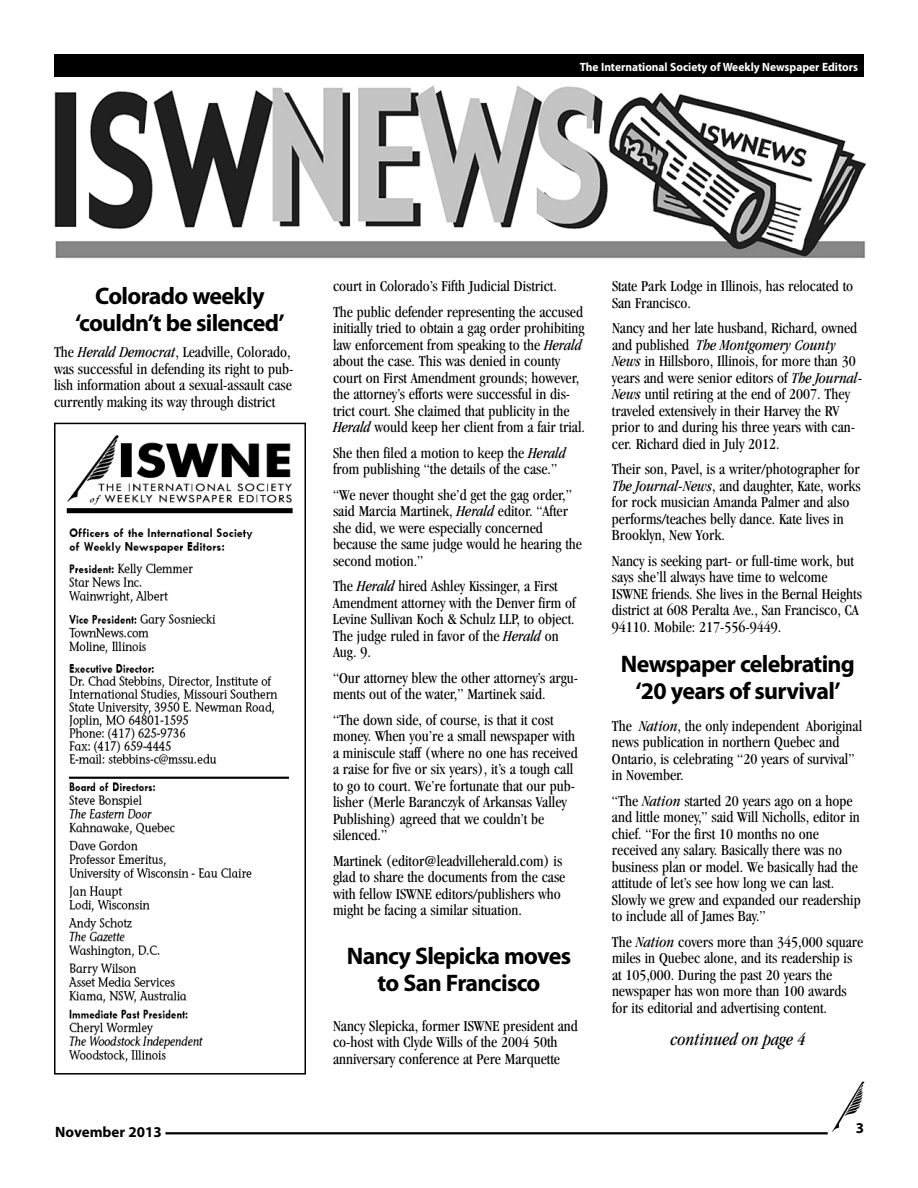
<style>
.page{position:relative;width:918px;height:1188px;background:#fff}
.page>*{position:absolute;margin:0;border:0;box-sizing:border-box;transform-origin:0 0}
.t1{font:700 24px/27px "Myriad Pro";letter-spacing:-.03em;color:#000;text-align:center}
.t2{font:italic condensed 18px "Garamond";color:#000}
.t3{font:condensed 15.75px/16.5px "Garamond";color:#000}
.t4{font:700 15px "Myriad Pro";color:#000}
.t5{font:700 12px "Myriad Pro";color:#fff;scale:.95 1}
.s1{font-style:italic}
</style>
<div class="page">
<img style="left:832px;top:1081px;width:33px;height:51px">
<hr style="left:165px;top:1132px;width:663px;height:2px;background:#000">
<div style="left:54px;top:54px;width:810px;height:22px;background:#000"></div>
<img style="left:66px;top:435px;width:227px;height:628px">
<div style="left:54px;top:423px;width:252px;height:652px;border:2px solid #000"></div>
<img style="left:54px;top:85px;width:812px;height:173px">
<p class="t5" style="left:580px;top:63px;width:294px">The International Society of Weekly Newspaper Editors</p>
<h1 class="t1" style="left:75px;top:284px;width:211px">Colorado weekly ‘couldn’t be silenced’</h1>
<p class="t3" style="left:54px;top:345px;width:241px">The <span class="s1">Herald Democrat</span>, Leadville, Colorado, was successful in defending its right to pub&shy;lish information about a sexual-assault case currently making its way through district</p>
<p class="t3" style="left:333px;top:275px;width:252px;line-height:25.5px">court in Colorado’s Fifth Judicial District.<br>The public defender representing the accused</p>
<p class="t3" style="left:333px;top:321px;width:254px">initially tried to obtain a gag order prohibiting law enforcement from speaking to the <span class="s1">Herald </span>about the case. This was denied in county court on First Amendment grounds; however, the attorney’s efforts were successful in dis&shy;trict court. She claimed that publicity in the <span class="s1">Herald</span> would keep her client from a fair trial.</p>
<p class="t3" style="left:333px;top:446px;width:234px">She then filed a motion to keep the <span class="s1">Herald </span>from publishing “the details of the case.”</p>
<p class="t3" style="left:333px;top:488px;width:251px">“We never thought she’d get the gag order,” said Marcia Martinek, <span class="s1">Herald</span> editor. “After she did, we were especially concerned because the same judge would he hearing the second motion.”</p>
<p class="t3" style="left:333px;top:579px;width:244px">The <span class="s1">Herald</span> hired Ashley Kissinger, a First Amendment attorney with the Denver firm of Levine Sullivan Koch &amp; Schulz LLP, to object.<br>The judge ruled in favor of the <span class="s1">Herald</span> on Aug. 9.</p>
<p class="t3" style="left:333px;top:671px;width:247px">“Our attorney blew the other attorney’s argu&shy;ments out of the water,” Martinek said.</p>
<p class="t3" style="left:333px;top:713px;width:246px">“The down side, of course, is that it cost money. When you’re a small newspaper with a miniscule staff (where no one has received a raise for five or six years), it’s a tough call to go to court. We’re fortunate that our pub&shy;lisher (Merle Baranczyk of Arkansas Valley Publishing) agreed that we couldn’t be silenced.”</p>
<p class="t3" style="left:333px;top:854px;width:234px">Martinek (editor@leadvilleherald.com) is glad to share the documents from the case with fellow ISWNE editors/publishers who might be facing a similar situation.</p>
<h1 class="t1" style="left:347px;top:944px;width:226px">Nancy Slepicka moves to San Francisco</h1>
<p class="t3" style="left:333px;top:1019px;width:246px">Nancy Slepicka, former ISWNE president and co-host with Clyde Wills of the 2004 50th anniversary conference at Pere Marquette</p>
<p class="t3" style="left:612px;top:279px;width:243px">State Park Lodge in Illinois, has relocated to<br>San Francisco.</p>
<p class="t3" style="left:612px;top:321px;width:252px">Nancy and her late husband, Richard, owned and published <span class="s1">The Montgomery County News</span> in Hillsboro, Illinois, for more than 30 years and were senior editors of <span class="s1">The Journal-News</span> until retiring at the end of 2007. They traveled extensively in their Harvey the RV prior to and during his three years with can&shy;cer. Richard died in July 2012.</p>
<p class="t3" style="left:612px;top:462px;width:250px">Their son, Pavel, is a writer/photographer for <span class="s1">The Journal-News</span>, and daughter, Kate, works for rock musician Amanda Palmer and also performs/teaches belly dance. Kate lives in Brooklyn, New York.</p>
<p class="t3" style="left:612px;top:554px;width:251px">Nancy is seeking part- or full-time work, but says she’ll always have time to welcome ISWNE friends. She lives in the Bernal Heights district at 608 Peralta Ave., San Francisco, CA 94110. Mobile: 217-556-9449.</p>
<h1 class="t1" style="left:621px;top:652px;width:236px">Newspaper celebrating ‘20 years of survival’</h1>
<p class="t3" style="left:612px;top:719px;width:252px">The <span class="s1">Nation</span>, the only independent Aboriginal news publication in northern Quebec and Ontario, is celebrating “20 years of survival” in November.</p>
<p class="t3" style="left:612px;top:794px;width:250px">“The <span class="s1">Nation</span> started 20 years ago on a hope and little money,” said Will Nicholls, editor in chief. “For the first 10 months no one received any salary. Basically there was no business plan or model. We basically had the attitude of let’s see how long we can last.<br>Slowly we grew and expanded our readership to include all of James Bay.”</p>
<p class="t3" style="left:612px;top:935px;width:253px">The <span class="s1">Nation</span> covers more than 345,000 square miles in Quebec alone, and its readership is at 105,000. During the past 20 years the newspaper has won more than 100 awards for its editorial and advertising content.</p>
<p class="t2" style="left:670px;top:1033px;width:137px">continued on page 4</p>
<p class="t4" style="left:55px;top:1126px;width:108px">November 2013</p>
<p class="t4" style="left:856px;top:1122px;width:10px">3</p>
</div>
